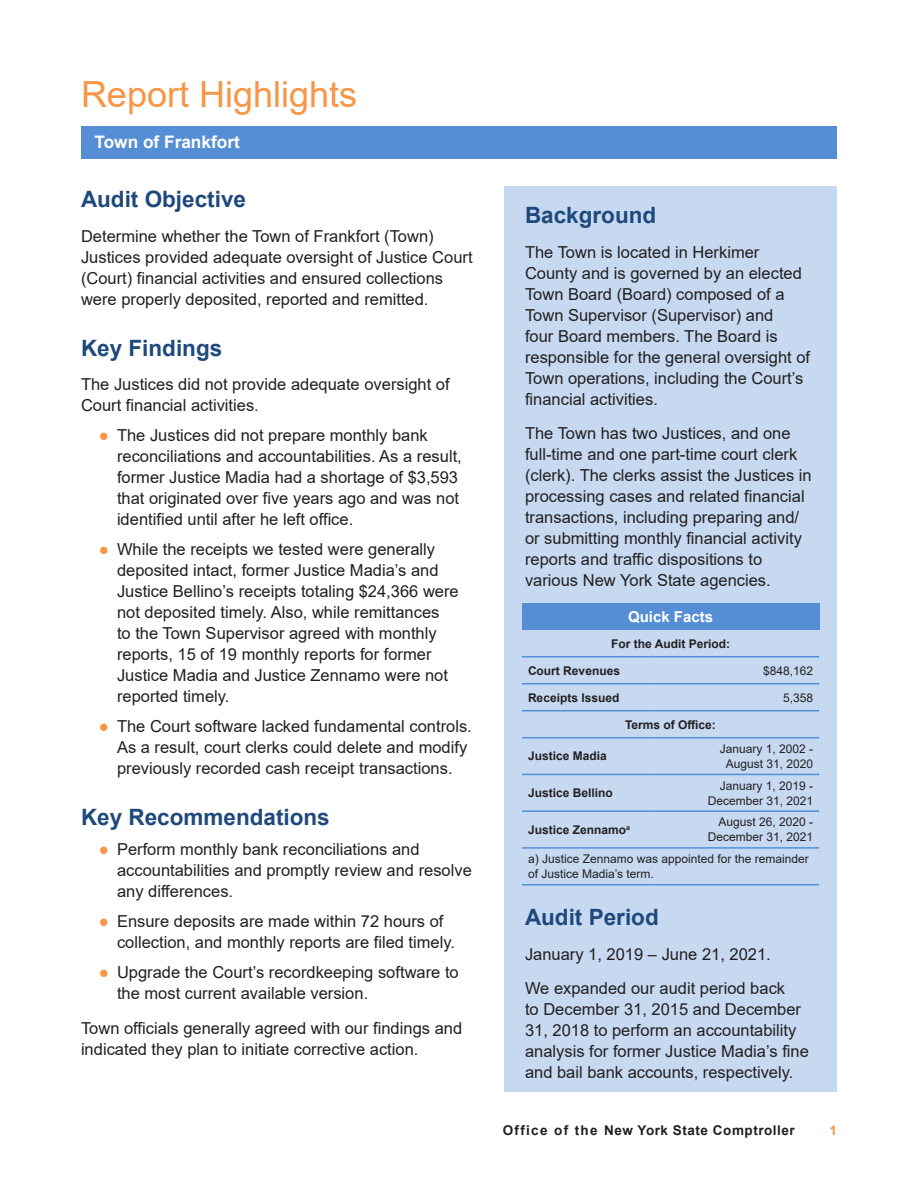
<style>
.page{position:relative;width:918px;height:1188px;background:#fff}
.page>*{position:absolute;margin:0;border:0;box-sizing:border-box;transform-origin:0 0}
.Section_Heads{font:36px "Arial";color:#f79646}
._2_Subheads{font:700 22.5px "Arial";color:#1f497d}
.t1{font:700 17.25px "Arial";color:#fff}
.Body_Text{font:16.5px/21px "Arial";color:#231f20}
.Footnotes{font:700 15px "Arial";color:#fff}
.t2{font:700 13.5px "Arial";letter-spacing:.04em;color:#231f20}
.t3{font:700 13.5px "Arial";color:#f79646}
.Footnotes-2{font:12px/15px "Arial";color:#231f20;text-align:right}
.Footnotes-3{font:700 12px "Arial";color:#231f20}
.s1{color:#f79646}
</style>
<div class="page">
<hr style="left:81px;top:126px;width:756px;height:3px;background:#558ed5">
<div style="left:504px;top:186px;width:333px;height:905px;background:#c6d9f1"></div>
<div style="left:81px;top:128px;width:756px;height:31px;background:#558ed5"></div>
<div style="left:522px;top:603px;width:297px;height:27px;background:#558ed5"></div>
<hr style="left:522px;top:656px;width:134px;height:1px;background:#558ed5">
<hr style="left:656px;top:656px;width:163px;height:1px;background:#558ed5">
<hr style="left:522px;top:683px;width:134px;height:1px;background:#558ed5">
<hr style="left:656px;top:683px;width:163px;height:1px;background:#558ed5">
<hr style="left:522px;top:710px;width:134px;height:1px;background:#558ed5">
<hr style="left:656px;top:710px;width:163px;height:1px;background:#558ed5">
<hr style="left:522px;top:737px;width:134px;height:1px;background:#558ed5">
<hr style="left:656px;top:737px;width:163px;height:1px;background:#558ed5">
<hr style="left:522px;top:774px;width:134px;height:1px;background:#558ed5">
<hr style="left:656px;top:774px;width:163px;height:1px;background:#558ed5">
<hr style="left:522px;top:810px;width:134px;height:2px;background:#558ed5">
<hr style="left:656px;top:810px;width:163px;height:2px;background:#558ed5">
<hr style="left:522px;top:847px;width:134px;height:2px;background:#558ed5">
<hr style="left:656px;top:847px;width:163px;height:2px;background:#558ed5">
<hr style="left:522px;top:884px;width:134px;height:1px;background:#558ed5">
<hr style="left:656px;top:884px;width:163px;height:1px;background:#558ed5">
<p class="Section_Heads" style="left:81px;top:70px;width:278px">Report Highlights</p>
<p class="t1" style="left:94px;top:129px;width:147px">Town of Frankfort</p>
<p class="_2_Subheads" style="left:81px;top:184px;width:167px">Audit Objective</p>
<p class="Body_Text" style="left:81px;top:226px;width:393px">Determine whether the Town of Frankfort (Town)<br>Justices provided adequate oversight of Justice Court (Court) financial activities and ensured collections were properly deposited, reported and remitted.</p>
<p class="_2_Subheads" style="left:81px;top:332px;width:143px">Key Findings</p>
<p class="Body_Text" style="left:81px;top:374px;width:370px">The Justices did not provide adequate oversight of<br>Court financial activities.</p>
<p class="Body_Text" style="left:117px;top:425px;width:346px;text-indent:-18px"><span class="s1">●</span> The Justices did not prepare monthly bank reconciliations and accountabilities. As a result, former Justice Madia had a shortage of $3,593 that originated over five years ago and was not identified until after he left office.</p>
<p class="Body_Text" style="left:117px;top:539px;width:343px;text-indent:-18px"><span class="s1">●</span> While the receipts we tested were generally deposited intact, former Justice Madia’s and Justice Bellino’s receipts totaling $24,366 were not deposited timely. Also, while remittances<br>to the Town Supervisor agreed with monthly reports, 15 of 19 monthly reports for former Justice Madia and Justice Zennamo were not reported timely.</p>
<p class="Body_Text" style="left:117px;top:716px;width:353px;text-align:justify;text-indent:-18px"><span class="s1">●</span> The Court software lacked fundamental controls.<br>As a result, court clerks could delete and modify previously recorded cash receipt transactions.</p>
<p class="_2_Subheads" style="left:81px;top:802px;width:250px">Key Recommendations</p>
<p class="Body_Text" style="left:117px;top:839px;width:356px;text-indent:-18px"><span class="s1">●</span> Perform monthly bank reconciliations and accountabilities and promptly review and resolve any differences.</p>
<p class="Body_Text" style="left:117px;top:911px;width:337px;text-indent:-18px"><span class="s1">●</span> Ensure deposits are made within 72 hours of collection, and monthly reports are filed timely.</p>
<p class="Body_Text" style="left:117px;top:962px;width:343px;text-indent:-18px"><span class="s1">●</span> Upgrade the Court’s recordkeeping software to the most current available version.</p>
<p class="Body_Text" style="left:81px;top:1018px;width:383px">Town officials generally agreed with our findings and indicated they plan to initiate corrective action.</p>
<p class="_2_Subheads" style="left:525px;top:200px;width:133px">Background</p>
<p class="Body_Text" style="left:525px;top:241px;width:287px">The Town is located in Herkimer County and is governed by an elected Town Board (Board) composed of a Town Supervisor (Supervisor) and<br>four Board members. The Board is responsible for the general oversight of Town operations, including the Court’s financial activities.</p>
<p class="Body_Text" style="left:525px;top:423px;width:288px">The Town has two Justices, and one full-time and one part-time court clerk (clerk). The clerks assist the Justices in processing cases and related financial transactions, including preparing and/ or submitting monthly financial activity reports and traffic dispositions to various New York State agencies.</p>
<p class="Footnotes" style="left:628px;top:607px;width:87px">Quick Facts</p>
<p class="Footnotes-3" style="left:611px;top:635px;width:120px">For the Audit Period:</p>
<p class="Footnotes-3" style="left:528px;top:662px;width:94px">Court Revenues</p>
<p class="Footnotes-2" style="left:763px;top:663px;width:52px">$848,162</p>
<p class="Footnotes-3" style="left:528px;top:689px;width:93px">Receipts Issued</p>
<p class="Footnotes-2" style="left:783px;top:690px;width:32px">5,358</p>
<p class="Footnotes-3" style="left:625px;top:716px;width:92px">Terms of Office:</p>
<p class="Footnotes-3" style="left:528px;top:748px;width:80px">Justice Madia</p>
<p class="Footnotes-2" style="left:720px;top:741px;width:95px;text-align:center">January 1, 2002 -<br>August 31, 2020</p>
<p class="Footnotes-3" style="left:528px;top:785px;width:86px">Justice Bellino</p>
<p class="Footnotes-2" style="left:708px;top:778px;width:107px">January 1, 2019 -<br>December 31, 2021</p>
<p class="Footnotes-3" style="left:528px;top:821px;width:103px">Justice Zennamo<sup>a</sup></p>
<p class="Footnotes-2" style="left:708px;top:815px;width:107px">August 26, 2020 -<br>December 31, 2021</p>
<p class="Footnotes-2" style="left:528px;top:851px;width:282px;text-align:left">a) Justice Zennamo was appointed for the remainder of Justice Madia’s term.</p>
<p class="_2_Subheads" style="left:525px;top:902px;width:135px">Audit Period</p>
<p class="Body_Text" style="left:525px;top:943px;width:244px">January 1, 2019 – June 21, 2021.</p>
<p class="Body_Text" style="left:525px;top:978px;width:285px">We expanded our audit period back<br>to December 31, 2015 and December 31, 2018 to perform an accountability analysis for former Justice Madia’s fine and bail bank accounts, respectively.</p>
<p class="t2" style="left:503px;top:1121px;width:294px">Office of the New York State Comptroller</p>
<p class="t3" style="left:829px;top:1121px;width:9px">1</p>
</div>
